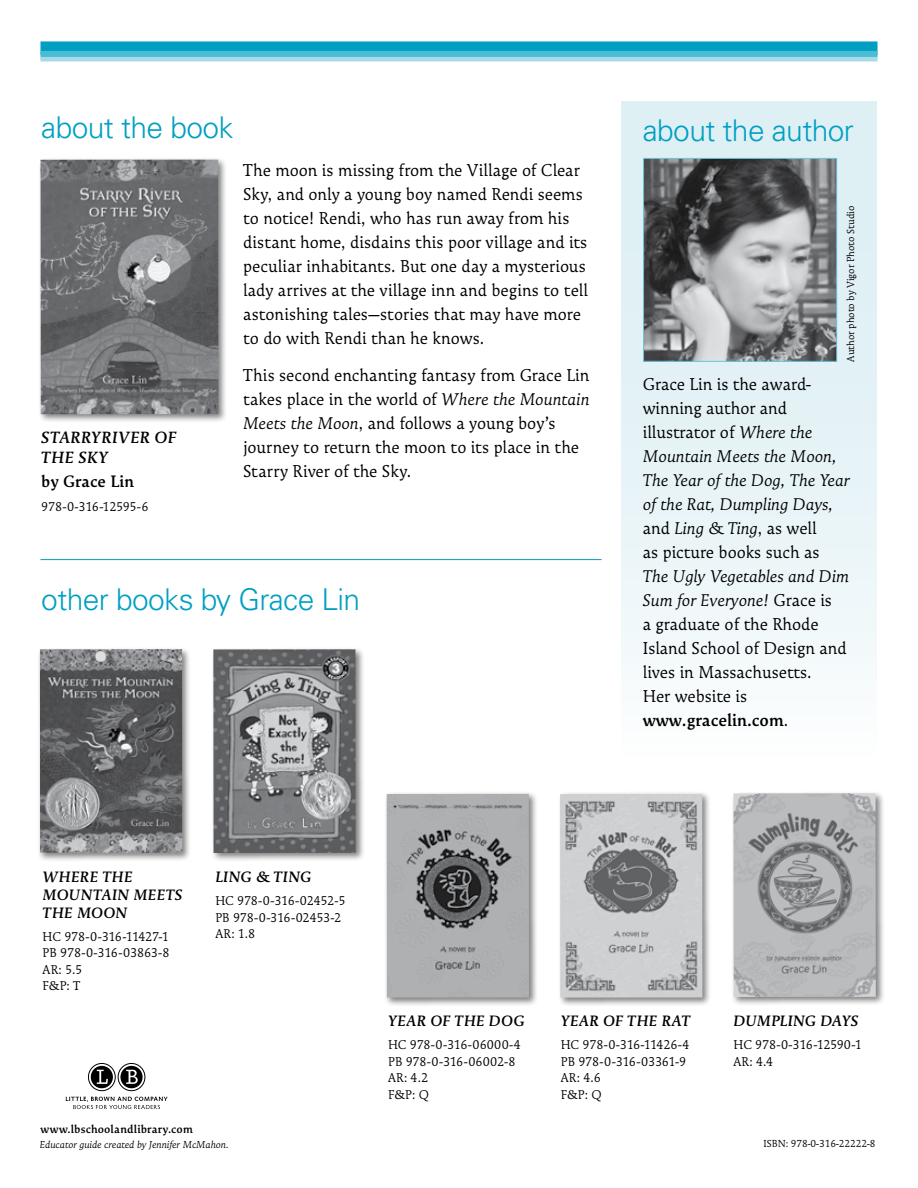
<style>
.page{position:relative;width:918px;height:1188px;background:#fff}
.page>*{position:absolute;margin:0;border:0;box-sizing:border-box;transform-origin:0 0}
.t1{font:300 30px "Univers";letter-spacing:-.02em;color:#009fc2}
.t2{font:20.25px/24px "Galena";color:#000;scale:.96 1}
.t3{font:italic 20.25px/24px "Galena";color:#000;scale:.96 1}
.t4{font:italic 700 19.5px/19.5px "Galena";letter-spacing:.02em;color:#000;scale:.96 1}
.t5{font:700 19.5px "Galena";color:#000;scale:.96 1}
.t6{font:italic 700 18px/18px "Galena";letter-spacing:.01em;color:#000;scale:.96 1}
.t7{font:15px/16.5px "Galena";letter-spacing:-.02em;color:#000;scale:.96 1}
.t8{font:15px/16.5px "Galena";color:#000;scale:.96 1}
.t9{font:700 13.5px "Galena";letter-spacing:.01em;color:#000;scale:.96 1}
.t10{font:12px "Galena";color:#000;scale:.96 1}
.t11{font:italic 12px "Galena";color:#000;scale:.96 1}
.s1{font-style:italic}
.s2{font-style:normal}
.s3{font-weight:700}
</style>
<div class="page">
<div style="left:40px;top:41px;width:838px;height:14px;background:#009fc2"></div>
<div style="left:40px;top:51px;width:838px;height:7px;background:#4abcd5"></div>
<hr style="left:40px;top:57px;width:838px;height:4px;background:#a8d9e7">
<div style="left:621px;top:101px;width:256px;height:656px;background:linear-gradient(to bottom,#d8edf3,#f7fbfc)"></div>
<div style="left:38px;top:157px;width:190px;height:266px;background:#000;opacity:.5"></div>
<img style="left:41px;top:160px;width:177px;height:254px">
<svg style="left:88px;top:1063px;width:57px;height:28px"></svg>
<svg style="left:66px;top:1097px;width:102px;height:12px"></svg>
<img style="left:645px;top:160px;width:190px;height:200px">
<div style="left:643px;top:158px;width:194px;height:204px;border:1px solid #6ec5db"></div>
<hr style="left:40px;top:559px;width:562px;height:1px;background:#009fc2">
<div style="left:37px;top:646px;width:154px;height:216px;background:#000;opacity:.5"></div>
<img style="left:40px;top:649px;width:142px;height:204px">
<div style="left:384px;top:791px;width:154px;height:216px;background:#000;opacity:.5"></div>
<img style="left:387px;top:794px;width:142px;height:204px">
<div style="left:557px;top:791px;width:155px;height:216px;background:#000;opacity:.5"></div>
<img style="left:560px;top:794px;width:142px;height:204px">
<div style="left:210px;top:646px;width:155px;height:216px;background:#000;opacity:.5"></div>
<img style="left:213px;top:649px;width:143px;height:204px">
<div style="left:730px;top:790px;width:155px;height:216px;background:#000;opacity:.5"></div>
<img style="left:733px;top:793px;width:143px;height:204px">
<h1 class="t1" style="left:41px;top:110px;width:194px">about the book</h1>
<p class="t4" style="left:41px;top:428px;width:142px">STARRYRIVER OF<br>THE SKY</p>
<p class="t5" style="left:41px;top:472px;width:98px">by Grace Lin</p>
<p class="t7" style="left:41px;top:498px;width:113px">978-0-316-12595-6</p>
<p class="t2" style="left:243px;top:158px;width:361px">The moon is missing from the Village of Clear Sky, and only a young boy named Rendi seems to notice! Rendi, who has run away from his distant home, disdains this poor village and its peculiar inhabitants. But one day a mysterious lady arrives at the village inn and begins to tell astonishing tales—stories that may have more to do with Rendi than he knows.</p>
<p class="t2" style="left:243px;top:363px;width:362px">This second enchanting fantasy from Grace Lin takes place in the world of <span class="s1">Where the Mountain Meets the Moon</span>, and follows a young boy’s journey to return the moon to its place in the Starry River of the Sky.</p>
<h1 class="t1" style="left:41px;top:582px;width:321px">other books by Grace Lin</h1>
<h1 class="t1" style="left:643px;top:113px;width:213px">about the author</h1>
<p class="t10" style="left:845px;top:362px;width:164px;rotate:-90deg">Author photo by Vigor Photo Studio</p>
<p class="t3" style="left:643px;top:371px;width:217px"><span class="s2">Grace Lin is the award&shy;winning author and illustrator of</span> Where the<br>Mountain Meets the Moon,<br>The Year of the Dog, The Year of the Rat, Dumpling Days, <span class="s2">and</span> Ling &amp; Ting<span class="s2">, as well<br>as picture books such as</span></p>
<p class="t2" style="left:643px;top:563px;width:216px"><span class="s1">The Ugly Vegetables and Dim<br>Sum for Everyone!</span> Grace is<br>a graduate of the Rhode<br>Island School of Design and lives in Massachusetts.<br>Her website is <span class="s3">www.gracelin.com</span>.</p>
<p class="t6" style="left:43px;top:867px;width:28px">WHERE</p>
<p class="t6" style="left:43px;top:867px;width:147px;text-indent:60px">THE<br>MOUNTAIN MEETS<br>THE</p>
<p class="t6" style="left:77px;top:903px;width:54px">MOON</p>
<p class="t7" style="left:43px;top:928px;width:134px">HC 978-0-316-11427-1<br>PB 978-0-316-03863-8<br>AR: 5.5<br>F&amp;P: T</p>
<p class="t6" style="left:215px;top:868px;width:89px">LING &amp; TING</p>
<p class="t7" style="left:215px;top:893px;width:137px">HC 978-0-316-02452-5<br>PB 978-0-316-02453-2<br>AR: 1.8</p>
<p class="t9" style="left:41px;top:1122px;width:160px">www.lbschoolandlibrary.com</p>
<p class="t11" style="left:40px;top:1138px;width:198px">Educator guide created by Jennifer McMahon.</p>
<p class="t6" style="left:388px;top:1012px;width:11px">YEAR</p>
<p class="t6" style="left:430px;top:1012px;width:37px">OF THE</p>
<p class="t6" style="left:489px;top:1012px;width:39px">DOG</p>
<p class="t8" style="left:388px;top:1037px;width:140px">HC 978-0-316-06000-4<br>PB 978-0-316-06002-8<br>AR: 4.2<br>F&amp;P: Q</p>
<p class="t6" style="left:561px;top:1012px;width:11px">YEAR</p>
<p class="t6" style="left:603px;top:1012px;width:37px">OF THE</p>
<p class="t6" style="left:662px;top:1012px;width:11px">RAT</p>
<p class="t7" style="left:561px;top:1037px;width:136px">HC 978-0-316-11426-4<br>PB 978-0-316-03361-9<br>AR: 4.6<br>F&amp;P: Q</p>
<p class="t6" style="left:733px;top:1012px;width:132px">DUMPLING DAYS</p>
<p class="t7" style="left:733px;top:1037px;width:135px">HC 978-0-316-12590-1<br>AR: 4.4</p>
<p class="t10" style="left:764px;top:1137px;width:118px">ISBN: 978-0-316-22222-8</p>
</div>
